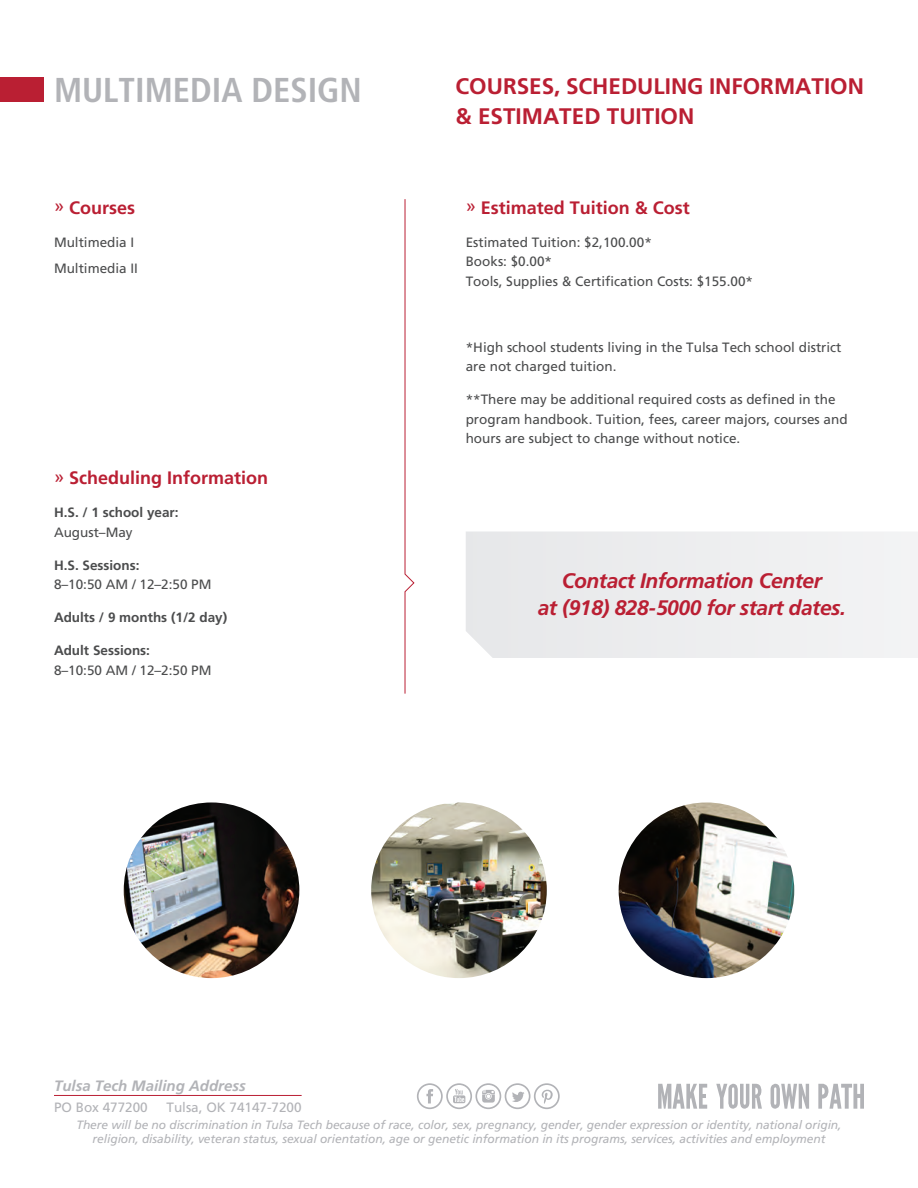
<style>
.page{position:relative;width:918px;height:1188px;background:#fff}
.page>*{position:absolute;margin:0;border:0;box-sizing:border-box;transform-origin:0 0}
.t1{font:700 condensed 34.5px "Frutiger";color:#b2b3b7}
.t2{font:700 22.5px/30px "Frutiger";color:#ba1f33}
.t3{font:italic 700 21px/27px "Frutiger";letter-spacing:-.02em;color:#ba1f33;text-align:center}
.t4{font:700 18px "Frutiger";color:#ba1f33}
.t5{font:italic 700 15px "Frutiger";color:#b2b3b7}
.t6{font:13.5px/19.5px "Frutiger";color:#4b4c4d}
.t7{font:700 13.5px "Frutiger";color:#4b4c4d}
.t8{font:13.5px "Frutiger";color:#b2b3b7}
.t9{font:italic 12px/13.5px "Frutiger";letter-spacing:-.005em;color:#b2b3b7;text-align:center}
.s1{font-weight:400}
</style>
<div class="page">
<div style="left:0;top:78px;width:44px;height:24px;background:#ba1f33"></div>
<svg style="left:404px;top:199px;width:11px;height:495px"></svg>
<img style="left:371px;top:802px;width:176px;height:176px;border-radius:88px">
<img style="left:619px;top:802px;width:175px;height:176px;border-radius:88px">
<img style="left:124px;top:802px;width:175px;height:176px;border-radius:88px">
<div style="left:466px;top:531px;width:452px;height:127px;background:#edeeef"></div>
<svg style="left:658px;top:1084px;width:49px;height:25px"></svg>
<svg style="left:716px;top:1084px;width:46px;height:25px"></svg>
<svg style="left:770px;top:1084px;width:39px;height:25px"></svg>
<svg style="left:818px;top:1084px;width:46px;height:25px"></svg>
<svg style="left:417px;top:1083px;width:143px;height:26px"></svg>
<hr style="left:54px;top:1095px;width:248px;height:1px;background:#ba1f33">
<h1 class="t1" style="left:54px;top:69px;width:309px">MULTIMEDIA DESIGN</h1>
<h2 class="t2" style="left:456px;top:71px;width:410px">COURSES, SCHEDULING INFORMATION &amp; ESTIMATED TUITION</h2>
<h3 class="t4" style="left:54px;top:197px;width:82px"><span class="s1">»</span> Courses</h3>
<p class="t6" style="left:54px;top:229px;width:86px;line-height:26.2px">Multimedia I<br>Multimedia II</p>
<h3 class="t4" style="left:54px;top:467px;width:216px"><span class="s1">»</span> Scheduling Information</h3>
<p class="t7" style="left:54px;top:505px;width:126px">H.S. / 1 school year:</p>
<p class="t6" style="left:54px;top:522px;width:80px">August–May</p>
<p class="t7" style="left:54px;top:557px;width:87px">H.S. Sessions:</p>
<p class="t6" style="left:54px;top:575px;width:159px">8–10:50 AM / 12–2:50 PM</p>
<p class="t7" style="left:54px;top:610px;width:175px">Adults / 9 months (1/2 day)</p>
<p class="t7" style="left:54px;top:643px;width:97px">Adult Sessions:</p>
<p class="t6" style="left:54px;top:660px;width:159px">8–10:50 AM / 12–2:50 PM</p>
<p class="t5" style="left:54px;top:1077px;width:193px">Tulsa Tech Mailing Address</p>
<p class="t8" style="left:54px;top:1099px;width:95px">PO Box 477200</p>
<p class="t8" style="left:167px;top:1099px;width:137px">Tulsa, OK 74147-7200</p>
<h3 class="t4" style="left:466px;top:197px;width:226px"><span class="s1">»</span> Estimated Tuition &amp; Cost</h3>
<p class="t6" style="left:466px;top:232px;width:289px">Estimated Tuition: $2,100.00*<br>Books: $0.00*<br>Tools, Supplies &amp; Certification Costs: $155.00*</p>
<p class="t6" style="left:466px;top:337px;width:377px">*High school students living in the Tulsa Tech school district are not charged tuition.</p>
<p class="t6" style="left:466px;top:390px;width:383px">**There may be additional required costs as defined in the program handbook. Tuition, fees, career majors, courses and hours are subject to change without notice.</p>
<h3 class="t3" style="left:538px;top:567px;width:310px">Contact Information Center<br>at (918) 828-5000 for start dates.</h3>
<p class="t9" style="left:76px;top:1119px;width:767px">There will be no discrimination in Tulsa Tech because of race, color, sex, pregnancy, gender, gender expression or identity, national origin, religion, disability, veteran status, sexual orientation, age or genetic information in its programs, services, activities and employment</p>
</div>
